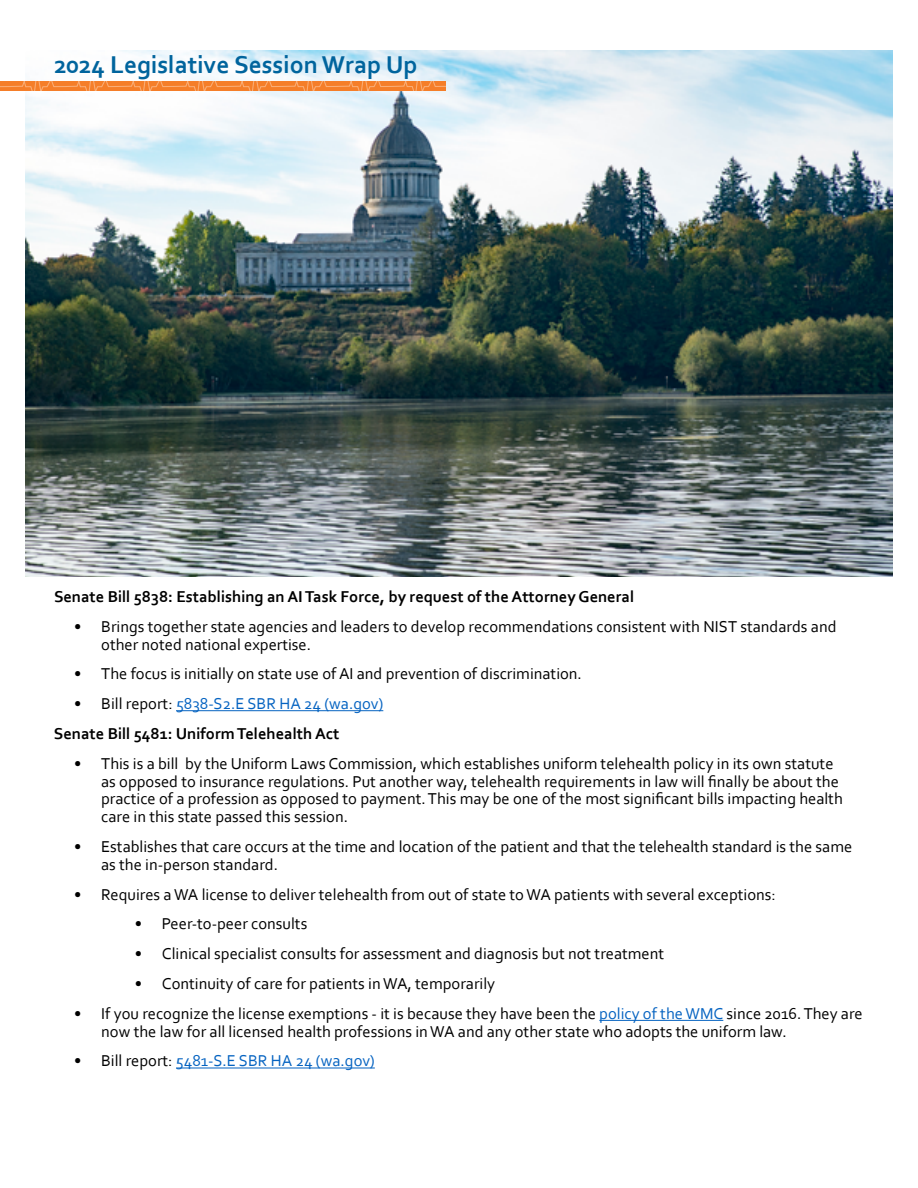
<style>
.page{position:relative;width:918px;height:1188px;background:#fff}
.page>*{position:absolute;margin:0;border:0;box-sizing:border-box;transform-origin:0 0}
.t1{font:700 25.5px "Corbel";color:#00649d}
.t2{font:16.5px/17.9px "Corbel";color:#000}
.t3{font:700 16.5px/29.8px "Corbel";color:#000}
.t4{font:16.5px "Corbel";color:#0563c1}
.s1{font-weight:400}
.s2{font-weight:400;color:#0563c1}
.s3{color:#0563c1}
.s4{color:#000}
</style>
<div class="page">
<img style="left:26px;top:50px;width:866px;height:527px">
<svg style="left:0;top:81px;width:446px;height:10px;background:#f58535"></svg>
<hr style="left:176px;top:710px;width:207px;height:1px;background:#0563c1">
<hr style="left:599px;top:1020px;width:124px;height:1px;background:#0563c1">
<hr style="left:176px;top:1068px;width:199px;height:1px;background:#0563c1">
<h1 class="t1" style="left:54px;top:49px;width:365px">2024 Legislative Session Wrap Up</h1>
<p class="t3" style="left:54px;top:581px;width:582px">Senate Bill 5838: Establishing an AI Task Force, by request of the Attorney General</p>
<p class="t2" style="left:101px;top:617px;width:737px;text-indent:-27px">• Brings together state agencies and leaders to develop recommendations consistent with NIST standards and other noted national expertise.</p>
<p class="t2" style="left:74px;top:665px;width:509px">• The focus is initially on state use of AI and prevention of discrimination.</p>
<p class="t3" style="left:54px;top:688px;width:331px;text-indent:20px"><span class="s1">• Bill report:</span> <span class="s2">5838-S2.E SBR HA 24 (wa.gov)<br></span>Senate Bill 5481: Uniform Telehealth Act</p>
<p class="t2" style="left:101px;top:754px;width:743px;text-indent:-27px">• This is a bill by the Uniform Laws Commission, which establishes uniform telehealth policy in its own statute as opposed to insurance regulations. Put another way, telehealth requirements in law will finally be about the practice of a profession as opposed to payment. This may be one of the most significant bills impacting health care in this state passed this session.</p>
<p class="t2" style="left:101px;top:837px;width:753px;text-indent:-27px">• Establishes that care occurs at the time and location of the patient and that the telehealth standard is the same as the in-person standard.</p>
<p class="t2" style="left:74px;top:885px;width:703px">• Requires a WA license to deliver telehealth from out of state to WA patients with several exceptions:</p>
<p class="t2" style="left:135px;top:915px;width:174px">• Peer-to-peer consults</p>
<p class="t2" style="left:135px;top:944px;width:531px">• Clinical specialist consults for assessment and diagnosis but not treatment</p>
<p class="t2" style="left:135px;top:974px;width:362px">• Continuity of care for patients in WA, temporarily</p>
<p class="t2" style="left:101px;top:1004px;width:763px;text-indent:-27px">• If you recognize the license exemptions - it is because they have been the <span class="s3">policy of the WMC</span> since 2016. They are now the law for all licensed health professions in WA and any other state who adopts the uniform law.</p>
<p class="t4" style="left:74px;top:1051px;width:302px"><span class="s4">• Bill report:</span> 5481-S.E SBR HA 24 (wa.gov)</p>
</div>
